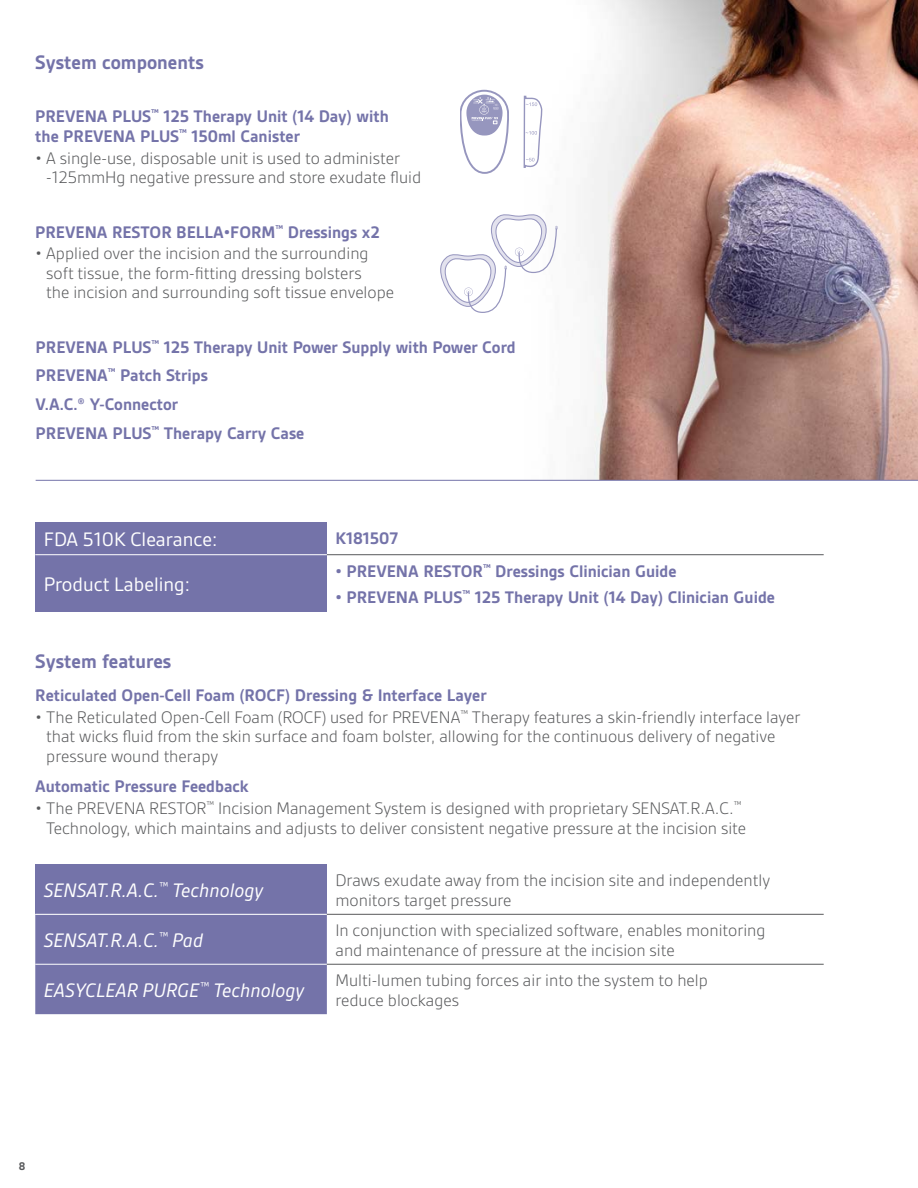
<style>
.page{position:relative;width:918px;height:1188px;background:#fff}
.page>*{position:absolute;margin:0;border:0;box-sizing:border-box;transform-origin:0 0}
.t1{font:italic 21px "Gesta";color:#fff}
.t2{font:21px "Gesta";color:#fff}
.t3{font:700 21px "Gesta";color:#7473a9}
.t4{font:300 18px/19.5px "Gesta";color:#58595b}
.t5{font:700 18px/28.5px "Gesta";color:#7473a9}
.t6{font:700 12px "Gesta";color:#58595b}
</style>
<div class="page">
<img style="left:180px;top:0;width:738px;height:480px">
<div style="left:35px;top:864px;width:292px;height:50px;background:#7473a9"></div>
<div style="left:35px;top:915px;width:292px;height:99px;background:#7473a9"></div>
<hr style="left:35px;top:964px;width:292px;height:1px;background:#fff">
<hr style="left:327px;top:914px;width:497px;height:1px;background:#58595b">
<hr style="left:327px;top:964px;width:497px;height:1px;background:#58595b">
<div style="left:35px;top:522px;width:292px;height:33px;background:#7473a9"></div>
<div style="left:35px;top:555px;width:292px;height:56px;background:#7473a9"></div>
<hr style="left:327px;top:554px;width:497px;height:1px;background:#58595b">
<hr style="left:35px;top:554px;width:292px;height:1px;background:#fff">
<hr style="left:36px;top:480px;width:882px;height:1px;background:#7473a9">
<div style="left:459px;top:90px;width:50px;height:84px;border:2px solid #7473a9;border-radius:23px"></div>
<svg style="left:466px;top:95px;width:37px;height:41px"></svg>
<div style="left:481px;top:148px;width:8px;height:8px;border:1px solid #fff;border-radius:50%"></div>
<svg style="left:481px;top:148px;width:7px;height:8px"></svg>
<svg style="left:523px;top:95px;width:21px;height:74px"></svg>
<svg style="left:439px;top:213px;width:119px;height:101px"></svg>
<p class="t3" style="left:35px;top:50px;width:170px">System components</p>
<p class="t5" style="left:35px;top:107px;width:355px;line-height:19.5px">PREVENA PLUS<sup>™</sup> 125 Therapy Unit (14 Day) with the PREVENA PLUS<sup>™</sup> 150ml Canister</p>
<p class="t4" style="left:46px;top:148px;width:376px;text-indent:-11px">• A single-use, disposable unit is used to administer -125mmHg negative pressure and store exudate fluid</p>
<p class="t5" style="left:35px;top:218px;width:346px">PREVENA RESTOR BELLA•FORM<sup>™</sup> Dressings x2</p>
<p class="t4" style="left:46px;top:244px;width:349px;text-indent:-11px">• Applied over the incision and the surrounding soft tissue, the form-fitting dressing bolsters<br>the incision and surrounding soft tissue envelope</p>
<p class="t5" style="left:36px;top:333px;width:482px">PREVENA PLUS<sup>™</sup> 125 Therapy Unit Power Supply with Power Cord PREVENA<sup>™</sup> Patch Strips<br>V.A.C.® Y-Connector<br>PREVENA PLUS<sup>™</sup> Therapy Carry Case</p>
<p class="t2" style="left:44px;top:527px;width:175px">FDA 510K Clearance:</p>
<p class="t5" style="left:336px;top:524px;width:64px">K181507</p>
<p class="t2" style="left:44px;top:572px;width:148px">Product Labeling:</p>
<p class="t5" style="left:336px;top:556px;width:343px">• PREVENA RESTOR<sup>™</sup> Dressings Clinician Guide</p>
<p class="t5" style="left:336px;top:583px;width:441px">• PREVENA PLUS<sup>™</sup> 125 Therapy Unit (14 Day) Clinician Guide</p>
<p class="t3" style="left:35px;top:650px;width:138px">System features</p>
<p class="t5" style="left:35px;top:681px;width:453px">Reticulated Open-Cell Foam (ROCF) Dressing &amp; Interface Layer</p>
<p class="t4" style="left:46px;top:707px;width:756px;text-indent:-11px">• The Reticulated Open-Cell Foam (ROCF) used for PREVENA<sup>™</sup> Therapy features a skin-friendly interface layer that wicks fluid from the skin surface and foam bolster, allowing for the continuous delivery of negative pressure wound therapy</p>
<p class="t5" style="left:35px;top:772px;width:215px">Automatic Pressure Feedback</p>
<p class="t4" style="left:35px;top:799px;width:712px;text-align:right">• The PREVENA RESTOR<sup>™</sup> Incision Management System is designed with proprietary SENSAT.R.A.C.<sup>™<br></sup>Technology, which maintains and adjusts to deliver consistent negative pressure at the incision site</p>
<p class="t1" style="left:44px;top:878px;width:221px">SENSAT.R.A.C.<sup>™</sup> Technology</p>
<p class="t4" style="left:336px;top:870px;width:436px">Draws exudate away from the incision site and independently monitors target pressure</p>
<p class="t1" style="left:44px;top:928px;width:161px">SENSAT.R.A.C.<sup>™</sup> Pad</p>
<p class="t4" style="left:336px;top:920px;width:431px">In conjunction with specialized software, enables monitoring and maintenance of pressure at the incision site</p>
<p class="t1" style="left:44px;top:978px;width:262px">EASYCLEAR PURGE<sup>™</sup> Technology</p>
<p class="t4" style="left:336px;top:970px;width:374px">Multi-lumen tubing forces air into the system to help reduce blockages</p>
<p class="t6" style="left:19px;top:1159px;width:8px">8</p>
</div>
